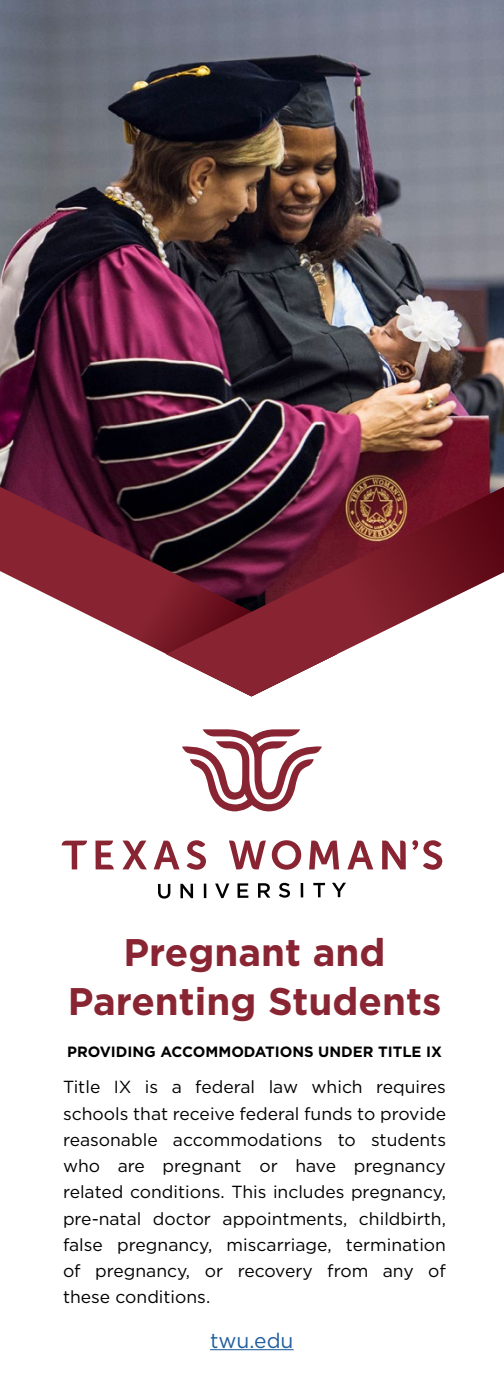
<style>
.page{position:relative;width:504px;height:1386px;background:#fff}
.page>*{position:absolute;margin:0;border:0;box-sizing:border-box;transform-origin:0 0}
.t1{font:700 38.5px/49px "Gotham";color:#892532;text-align:center}
.t2{font:21px "Gotham";color:#215e9e}
.t3{font:17.5px/26.2px "Gotham";color:#000;text-align:justify}
.t4{font:700 14.88px "Gotham";color:#000}
</style>
<div class="page">
<hr style="left:210px;top:1349px;width:84px;height:1px;background:#215e9e">
<img style="left:0;top:0;width:504px;height:479px">
<svg style="left:0;top:479px;width:166px;height:175px;fill:#882431"></svg>
<svg style="left:166px;top:478px;width:338px;height:218px"></svg>
<svg style="left:229px;top:841px;width:37px;height:28px"></svg>
<svg style="left:272px;top:840px;width:29px;height:30px"></svg>
<svg style="left:309px;top:841px;width:30px;height:28px"></svg>
<svg style="left:382px;top:841px;width:24px;height:28px"></svg>
<svg style="left:62px;top:841px;width:25px;height:28px"></svg>
<svg style="left:95px;top:841px;width:19px;height:28px"></svg>
<svg style="left:122px;top:841px;width:25px;height:28px"></svg>
<svg style="left:154px;top:841px;width:26px;height:28px"></svg>
<svg style="left:187px;top:840px;width:19px;height:30px"></svg>
<svg style="left:347px;top:841px;width:26px;height:28px"></svg>
<svg style="left:412px;top:840px;width:30px;height:30px"></svg>
<svg style="left:158px;top:884px;width:12px;height:15px"></svg>
<svg style="left:180px;top:884px;width:13px;height:14px"></svg>
<svg style="left:204px;top:884px;width:2px;height:14px"></svg>
<svg style="left:215px;top:883px;width:14px;height:15px"></svg>
<svg style="left:237px;top:883px;width:11px;height:15px"></svg>
<svg style="left:258px;top:883px;width:12px;height:15px"></svg>
<svg style="left:279px;top:883px;width:11px;height:15px"></svg>
<svg style="left:301px;top:883px;width:2px;height:14px"></svg>
<svg style="left:313px;top:883px;width:12px;height:14px"></svg>
<svg style="left:332px;top:883px;width:14px;height:14px"></svg>
<svg style="left:182px;top:729px;width:140px;height:83px"></svg>
<h1 class="t1" style="left:68px;top:927px;width:375px">Pregnant and<br>Parenting Students</h1>
<h2 class="t4" style="left:67px;top:1042px;width:376px">PROVIDING ACCOMMODATIONS UNDER TITLE IX</h2>
<p class="t3" style="left:63px;top:1074px;width:385px">Title IX is a federal law which requires schools that receive federal funds to provide reasonable accommodations to students who are pregnant or have pregnancy related conditions. This includes pregnancy, pre-natal doctor appointments, childbirth, false pregnancy, miscarriage, termination of pregnancy, or recovery from any of these conditions.</p>
<p class="t2" style="left:210px;top:1327px;width:85px">twu.edu</p>
</div>
